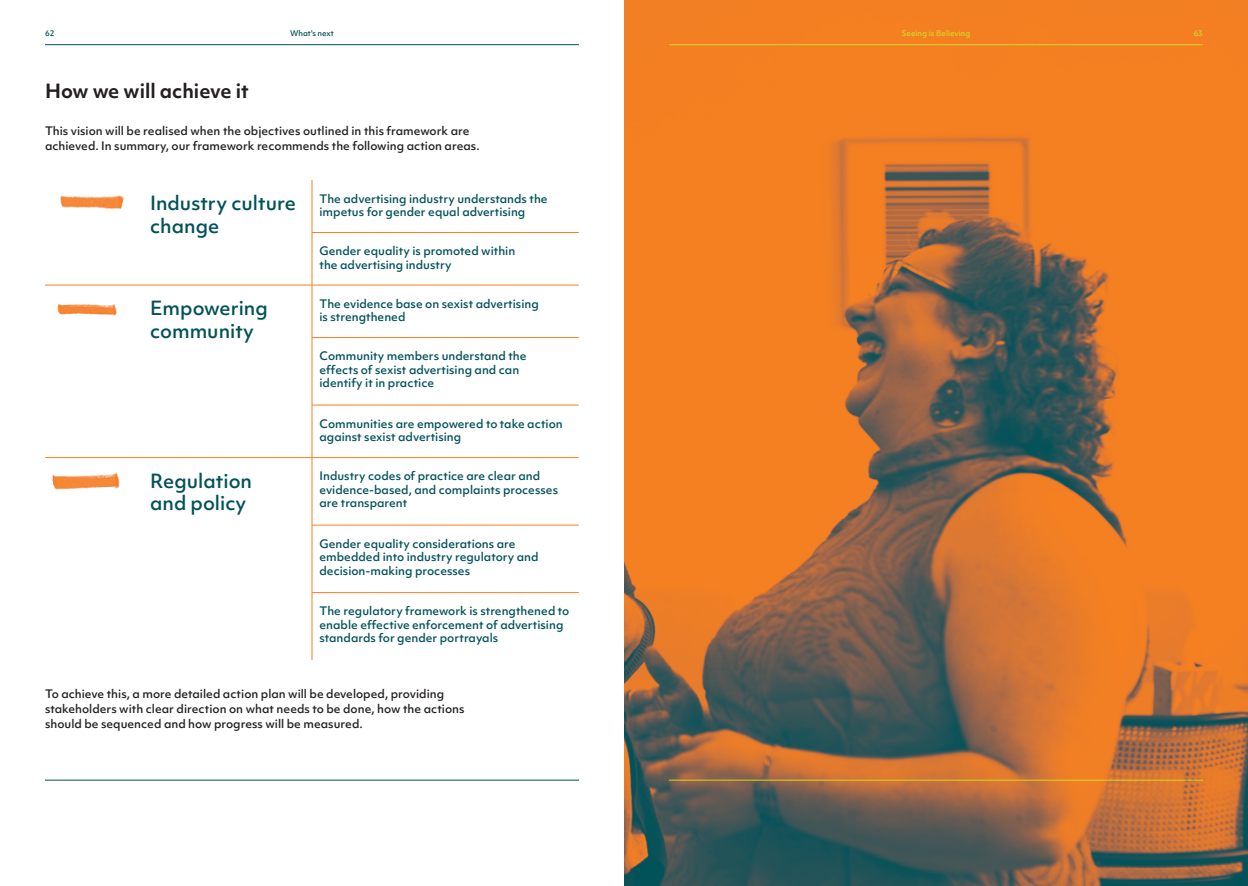
<style>
.page{position:relative;width:1248px;height:886px;background:#fff}
.page>*{position:absolute;margin:0;border:0;box-sizing:border-box;transform-origin:0 0}
.Body_extra{font:500 18.75px/22.5px "Objektiv Mk 1";color:#005159}
.H2-_objektiv{font:700 18.75px "Objektiv Mk 1";color:#231f20}
.Body_-_pullout{font:500 11.25px/13.5px "Objektiv Mk 1";color:#005159}
.Body{font:500 11.25px/15px "Objektiv Mk 1";color:#231f20}
.t1{font:500 7.5px "Objektiv Mk 1";color:#d3d824}
.t2{font:500 7.5px "Objektiv Mk 1";color:#005159}
</style>
<div class="page">
<img style="left:624px;top:0;width:623px;height:886px">
<hr style="left:669px;top:44px;width:533px;height:1px;background:#d3d824">
<hr style="left:669px;top:780px;width:533px;height:1px;background:#d3d824">
<hr style="left:45px;top:44px;width:534px;height:1px;background:#005159">
<hr style="left:45px;top:780px;width:534px;height:1px;background:#005159">
<hr style="left:312px;top:180px;width:1px;height:52px;background:#f58021">
<hr style="left:312px;top:232px;width:266px;height:1px;background:#f58021">
<hr style="left:312px;top:233px;width:1px;height:52px;background:#f58021">
<hr style="left:45px;top:285px;width:267px;height:1px;background:#f58021">
<hr style="left:312px;top:285px;width:266px;height:1px;background:#f58021">
<hr style="left:312px;top:285px;width:1px;height:52px;background:#f58021">
<hr style="left:312px;top:337px;width:266px;height:1px;background:#f58021">
<hr style="left:312px;top:338px;width:1px;height:67px;background:#f58021">
<hr style="left:312px;top:405px;width:266px;height:1px;background:#f58021">
<hr style="left:312px;top:405px;width:1px;height:52px;background:#f58021">
<hr style="left:45px;top:457px;width:267px;height:1px;background:#f58021">
<hr style="left:312px;top:457px;width:266px;height:1px;background:#f58021">
<hr style="left:312px;top:458px;width:1px;height:67px;background:#f58021">
<hr style="left:312px;top:525px;width:266px;height:1px;background:#f58021">
<hr style="left:312px;top:525px;width:1px;height:67px;background:#f58021">
<hr style="left:312px;top:592px;width:266px;height:1px;background:#f58021">
<hr style="left:312px;top:593px;width:1px;height:67px;background:#f58021">
<img style="left:60px;top:195px;width:64px;height:14px">
<img style="left:57px;top:303px;width:60px;height:13px">
<img style="left:52px;top:473px;width:68px;height:17px">
<p class="t2" style="left:45px;top:28px;width:11px">62</p>
<p class="t2" style="left:290px;top:28px;width:45px">What's next</p>
<p class="t1" style="left:901px;top:28px;width:70px">Seeing is Believing</p>
<p class="t1" style="left:1193px;top:28px;width:11px">63</p>
<p class="H2-_objektiv" style="left:45px;top:77px;width:205px">How we will achieve it</p>
<p class="Body" style="left:45px;top:123px;width:436px">This vision will be realised when the objectives outlined in this framework are achieved. In summary, our framework recommends the following action areas.</p>
<p class="Body_extra" style="left:150px;top:191px;width:147px">Industry culture change</p>
<p class="Body_-_pullout" style="left:319px;top:191px;width:230px">The advertising industry understands the impetus for gender equal advertising</p>
<p class="Body_-_pullout" style="left:319px;top:244px;width:197px">Gender equality is promoted within the advertising industry</p>
<p class="Body_extra" style="left:150px;top:296px;width:119px">Empowering community</p>
<p class="Body_-_pullout" style="left:319px;top:296px;width:221px">The evidence base on sexist advertising is strengthened</p>
<p class="Body_-_pullout" style="left:319px;top:349px;width:208px">Community members understand the effects of sexist advertising and can identify it in practice</p>
<p class="Body_-_pullout" style="left:319px;top:416px;width:245px">Communities are empowered to take action against sexist advertising</p>
<p class="Body_extra" style="left:150px;top:469px;width:104px">Regulation and policy</p>
<p class="Body_-_pullout" style="left:319px;top:469px;width:240px">Industry codes of practice are clear and evidence-based, and complaints processes are transparent</p>
<p class="Body_-_pullout" style="left:319px;top:536px;width:220px">Gender equality considerations are embedded into industry regulatory and decision-making processes</p>
<p class="Body_-_pullout" style="left:319px;top:604px;width:251px">The regulatory framework is strengthened to enable effective enforcement of advertising standards for gender portrayals</p>
<p class="Body" style="left:45px;top:686px;width:421px">To achieve this, a more detailed action plan will be developed, providing stakeholders with clear direction on what needs to be done, how the actions should be sequenced and how progress will be measured.</p>
</div>
